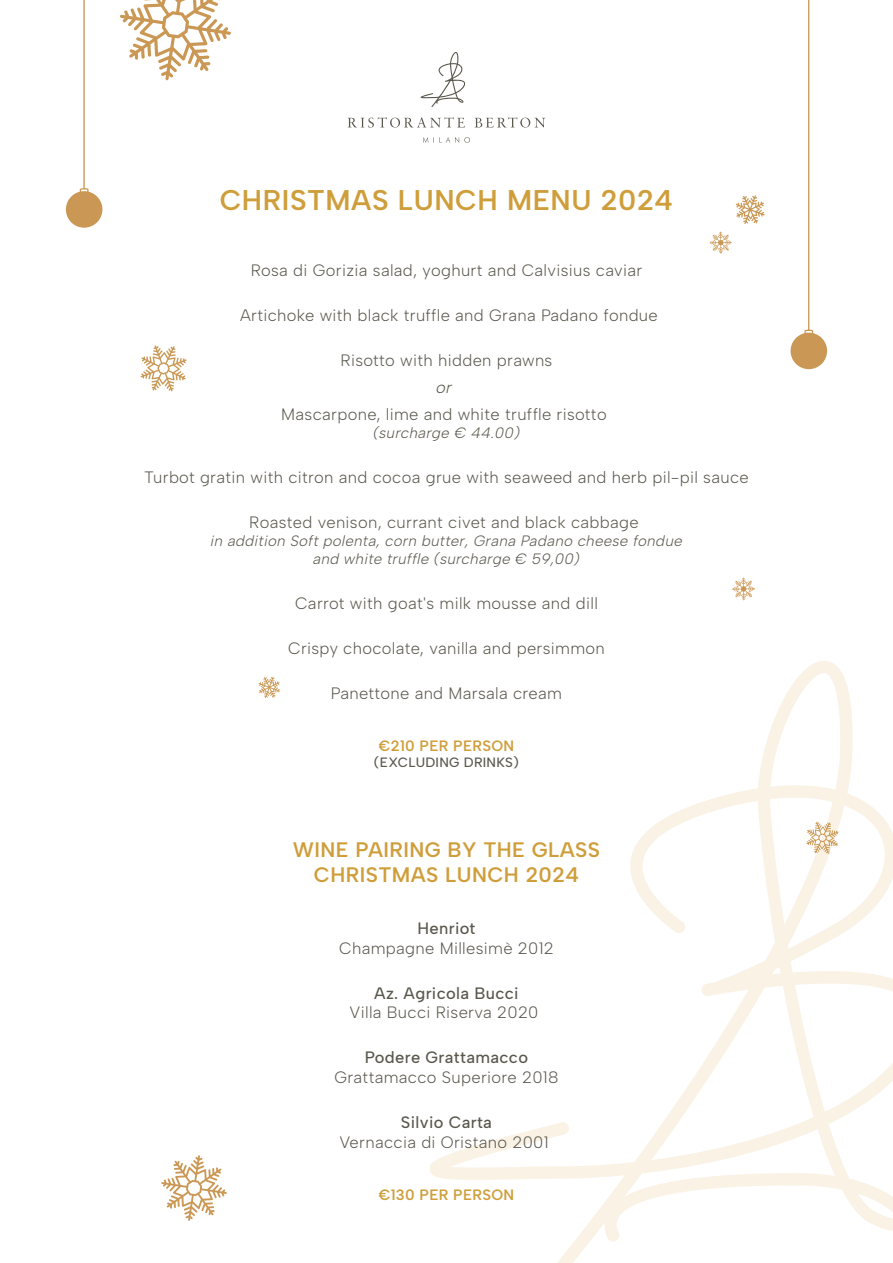
<style>
.page{position:relative;width:893px;height:1263px;background:#fff}
.page>*{position:absolute;margin:0;border:0;box-sizing:border-box;transform-origin:0 0}
.t1{font:600 28.5px "Albert Sans";letter-spacing:.02em;color:#cf9e3b}
.t2{font:600 21px/25.2px "Albert Sans";letter-spacing:.02em;color:#cf9e3b;text-align:center}
.t3{font:300 16.5px "Albert Sans";letter-spacing:.02em;color:#5a584d}
.t4{font:500 16.5px "Albert Sans";letter-spacing:.02em;color:#5a584d}
.t5{font:italic 300 16.5px "Albert Sans";color:#5a584d}
.t6{font:italic 300 15px/18px "Albert Sans";letter-spacing:.02em;color:#5a584d;text-align:center}
.t7{font:600 15px "Albert Sans";letter-spacing:.02em;color:#cf9e3b}
.t8{font:500 13.5px "Albert Sans";letter-spacing:.02em;color:#5a584d}
</style>
<div class="page">
<svg style="left:430px;top:1125px;width:120px;height:55px"></svg>
<svg style="left:550px;top:661px;width:343px;height:602px"></svg>
<svg style="left:421px;top:52px;width:44px;height:55px"></svg>
<svg style="left:348px;top:117px;width:197px;height:11px"></svg>
<svg style="left:423px;top:137px;width:47px;height:6px"></svg>
<svg style="left:259px;top:677px;width:21px;height:21px"></svg>
<svg style="left:736px;top:195px;width:29px;height:29px"></svg>
<svg style="left:806px;top:822px;width:33px;height:32px"></svg>
<svg style="left:140px;top:345px;width:47px;height:46px"></svg>
<svg style="left:161px;top:1155px;width:66px;height:66px"></svg>
<svg style="left:120px;top:0;width:111px;height:80px"></svg>
<svg style="left:710px;top:232px;width:22px;height:22px"></svg>
<svg style="left:732px;top:577px;width:23px;height:23px"></svg>
<svg style="left:66px;top:0;width:36px;height:228px"></svg>
<svg style="left:791px;top:0;width:36px;height:369px"></svg>
<h1 class="t1" style="left:220px;top:182px;width:455px">CHRISTMAS LUNCH MENU 2024</h1>
<p class="t3" style="left:251px;top:260px;width:393px">Rosa di Gorizia salad, yoghurt and Calvisius caviar</p>
<p class="t3" style="left:240px;top:305px;width:419px">Artichoke with black truffle and Grana Padano fondue</p>
<p class="t3" style="left:341px;top:350px;width:213px">Risotto with hidden prawns</p>
<p class="t5" style="left:436px;top:377px;width:17px">or</p>
<p class="t3" style="left:281px;top:404px;width:327px">Mascarpone, lime and white truffle risotto</p>
<p class="t6" style="left:373px;top:424px;width:148px">(surcharge € 44.00)</p>
<p class="t3" style="left:144px;top:467px;width:606px">Turbot gratin with citron and cocoa grue with seaweed and herb pil-pil sauce</p>
<p class="t3" style="left:249px;top:512px;width:391px">Roasted venison, currant civet and black cabbage</p>
<p class="t6" style="left:210px;top:532px;width:473px">in addition Soft polenta, corn butter, Grana Padano cheese fondue and white truffle (surcharge € 59,00)</p>
<p class="t3" style="left:295px;top:593px;width:304px">Carrot with goat's milk mousse and dill</p>
<p class="t3" style="left:288px;top:638px;width:318px">Crispy chocolate, vanilla and persimmon</p>
<p class="t3" style="left:331px;top:683px;width:233px">Panettone and Marsala cream</p>
<p class="t7" style="left:379px;top:736px;width:137px">€210 PER PERSON</p>
<p class="t8" style="left:374px;top:754px;width:147px">(EXCLUDING DRINKS)</p>
<p class="t2" style="left:293px;top:837px;width:309px">WINE PAIRING BY THE GLASS<br>CHRISTMAS LUNCH 2024</p>
<p class="t4" style="left:417px;top:918px;width:59px">Henriot</p>
<p class="t3" style="left:339px;top:938px;width:216px">Champagne Millesimè 2012</p>
<p class="t4" style="left:374px;top:983px;width:146px">Az. Agricola Bucci</p>
<p class="t3" style="left:350px;top:1002px;width:190px">Villa Bucci Riserva 2020</p>
<p class="t4" style="left:365px;top:1047px;width:165px">Podere Grattamacco</p>
<p class="t3" style="left:334px;top:1067px;width:226px">Grattamacco Superiore 2018</p>
<p class="t4" style="left:401px;top:1112px;width:93px">Silvio Carta</p>
<p class="t3" style="left:339px;top:1132px;width:211px">Vernaccia di Oristano 2001</p>
<p class="t7" style="left:379px;top:1185px;width:137px">€130 PER PERSON</p>
</div>
